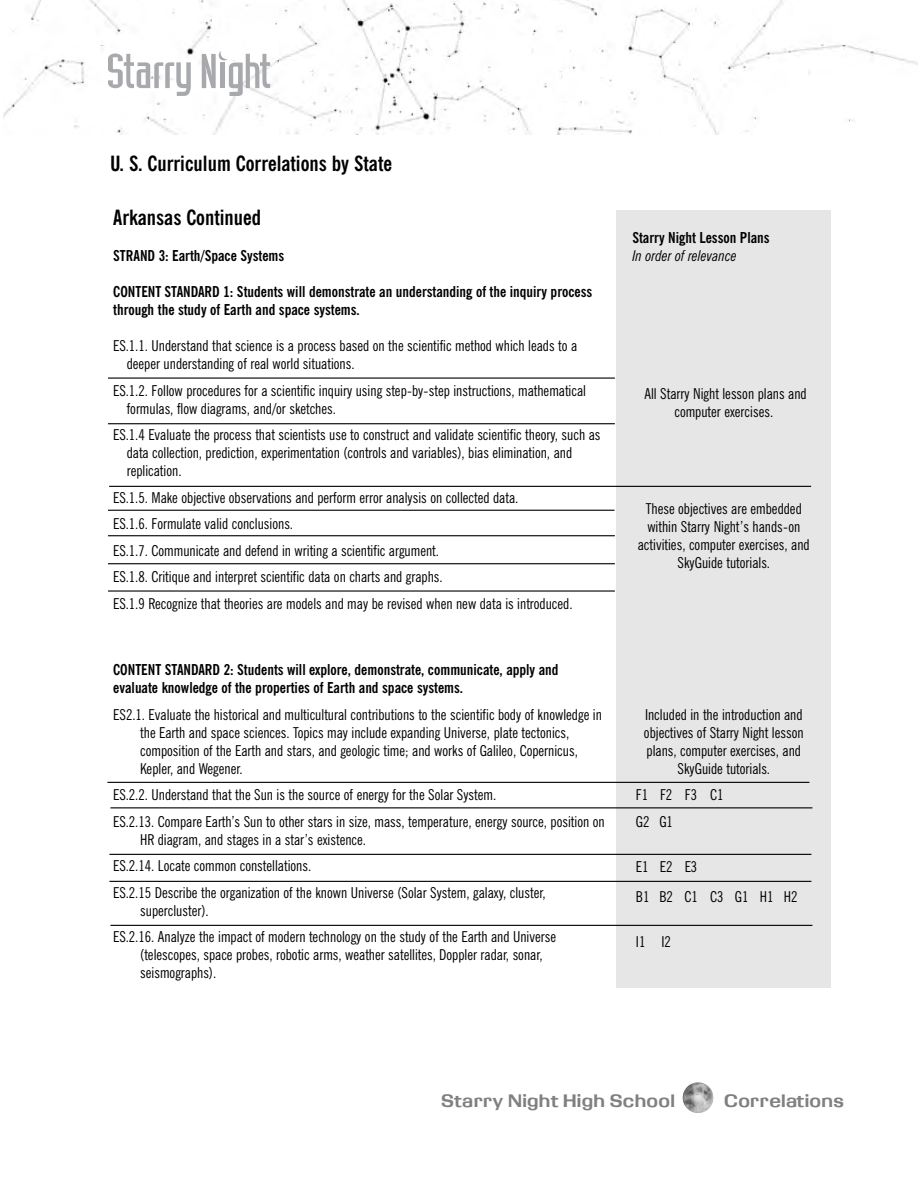
<style>
.page{position:relative;width:918px;height:1188px;background:#fff}
.page>*{position:absolute;margin:0;border:0;box-sizing:border-box;transform-origin:0 0}
.t1{font:700 condensed 21px "News Gothic BT";color:#000}
.t2{font:18px "Obbsidda";color:#808080}
.t3{font:condensed 15px/18px "News Gothic BT";color:#000}
.t4{font:700 condensed 15px/18px "News Gothic BT";color:#000}
.t5{font:italic condensed 15px "News Gothic BT";color:#000}
</style>
<div class="page">
<img style="left:3px;top:0;width:915px;height:135px">
<div style="left:219px;top:50px;width:10px;height:11px;background:#fff;border-radius:50%"></div>
<svg style="left:108px;top:53px;width:83px;height:43px"></svg>
<svg style="left:202px;top:51px;width:68px;height:45px"></svg>
<img style="left:683px;top:1082px;width:30px;height:31px">
<div style="left:616px;top:210px;width:214px;height:777px;background:#e6e6e6"></div>
<hr style="left:108px;top:378px;width:507px;height:1px;background:#000">
<hr style="left:108px;top:423px;width:507px;height:1px;background:#000">
<hr style="left:108px;top:510px;width:506px;height:1px;background:#000">
<hr style="left:108px;top:535px;width:507px;height:1px;background:#000">
<hr style="left:108px;top:563px;width:507px;height:1px;background:#000">
<hr style="left:108px;top:590px;width:507px;height:2px;background:#000">
<hr style="left:109px;top:486px;width:702px;height:1px;background:#000">
<hr style="left:107px;top:782px;width:702px;height:1px;background:#000">
<hr style="left:109px;top:854px;width:702px;height:1px;background:#000">
<hr style="left:109px;top:881px;width:702px;height:1px;background:#000">
<hr style="left:110px;top:807px;width:702px;height:1px;background:#000">
<hr style="left:110px;top:925px;width:702px;height:1px;background:#000">
<h1 class="t1" style="left:110px;top:156px;width:283px">U. S. Curriculum Correlations by State</h1>
<h1 class="t1" style="left:113px;top:210px;width:149px">Arkansas Continued</h1>
<p class="t4" style="left:113px;top:248px;width:173px">STRAND 3: Earth/Space Systems</p>
<p class="t4" style="left:113px;top:284px;width:481px">CONTENT STANDARD 1: Students will demonstrate an understanding of the inquiry process through the study of Earth and space systems.</p>
<p class="t3" style="left:127px;top:338px;width:452px;text-indent:-14px">ES.1.1. Understand that science is a process based on the scientific method which leads to a deeper understanding of real world situations.</p>
<p class="t3" style="left:127px;top:382px;width:461px;text-indent:-14px">ES.1.2. Follow procedures for a scientific inquiry using step-by-step instructions, mathematical formulas, flow diagrams, and/or sketches.</p>
<p class="t3" style="left:127px;top:427px;width:475px;text-indent:-14px">ES.1.4 Evaluate the process that scientists use to construct and validate scientific theory, such as data collection, prediction, experimentation (controls and variables), bias elimination, and replication.</p>
<p class="t3" style="left:113px;top:485px;width:461px;line-height:26.5px">ES.1.5. Make objective observations and perform error analysis on collected data.<br>ES.1.6. Formulate valid conclusions.<br>ES.1.7. Communicate and defend in writing a scientific argument.<br>ES.1.8. Critique and interpret scientific data on charts and graphs.<br>ES.1.9 Recognize that theories are models and may be revised when new data is introduced.</p>
<p class="t4" style="left:113px;top:662px;width:447px">CONTENT STANDARD 2: Students will explore, demonstrate, communicate, apply and evaluate knowledge of the properties of Earth and space systems.</p>
<p class="t3" style="left:140px;top:706px;width:463px;text-indent:-27px">ES2.1. Evaluate the historical and multicultural contributions to the scientific body of knowledge in the Earth and space sciences. Topics may include expanding Universe, plate tectonics, composition of the Earth and stars, and geologic time; and works of Galileo, Copernicus, Kepler, and Wegener.</p>
<p class="t3" style="left:113px;top:783px;width:493px;line-height:26.5px">ES.2.2. Understand that the Sun is the source of energy for the Solar System.<br>ES.2.13. Compare Earth’s Sun to other stars in size, mass, temperature, energy source, position on</p>
<p class="t3" style="left:113px;top:827px;width:434px;line-height:26.5px;text-indent:27px">HR diagram, and stages in a star’s existence.<br>ES.2.14. Locate common constellations.<br>ES.2.15 Describe the organization of the known Universe (Solar System, galaxy, cluster,</p>
<p class="t3" style="left:113px;top:898px;width:444px;line-height:26.5px;text-indent:27px">supercluster).<br>ES.2.16. Analyze the impact of modern technology on the study of the Earth and Universe</p>
<p class="t3" style="left:140px;top:947px;width:404px">(telescopes, space probes, robotic arms, weather satellites, Doppler radar, sonar, seismographs).</p>
<p class="t4" style="left:632px;top:230px;width:139px">Starry Night Lesson Plans</p>
<p class="t5" style="left:632px;top:250px;width:106px">In order of relevance</p>
<p class="t3" style="left:644px;top:386px;width:164px;text-align:center">All Starry Night lesson plans and computer exercises.</p>
<p class="t3" style="left:638px;top:501px;width:173px;text-align:center">These objectives are embedded within Starry Night’s hands-on activities, computer exercises, and<br>SkyGuide tutorials.</p>
<p class="t3" style="left:644px;top:707px;width:161px;text-align:center">Included in the introduction and objectives of Starry Night lesson plans, computer exercises, and<br>SkyGuide tutorials.</p>
<p class="t3" style="left:636px;top:783px;width:89px;line-height:26.5px">F1 F2 F3 C1<br>G2 G1</p>
<p class="t3" style="left:636px;top:853px;width:163px;line-height:29.5px">E1 E2 E3<br>B1 B2 C1 C3 G1 H1 H2</p>
<p class="t3" style="left:636px;top:934px;width:36px">I1 I2</p>
<p class="t2" style="left:441px;top:1094px;width:236px">Starry Night High School</p>
<p class="t2" style="left:724px;top:1094px;width:121px">Correlations</p>
</div>
